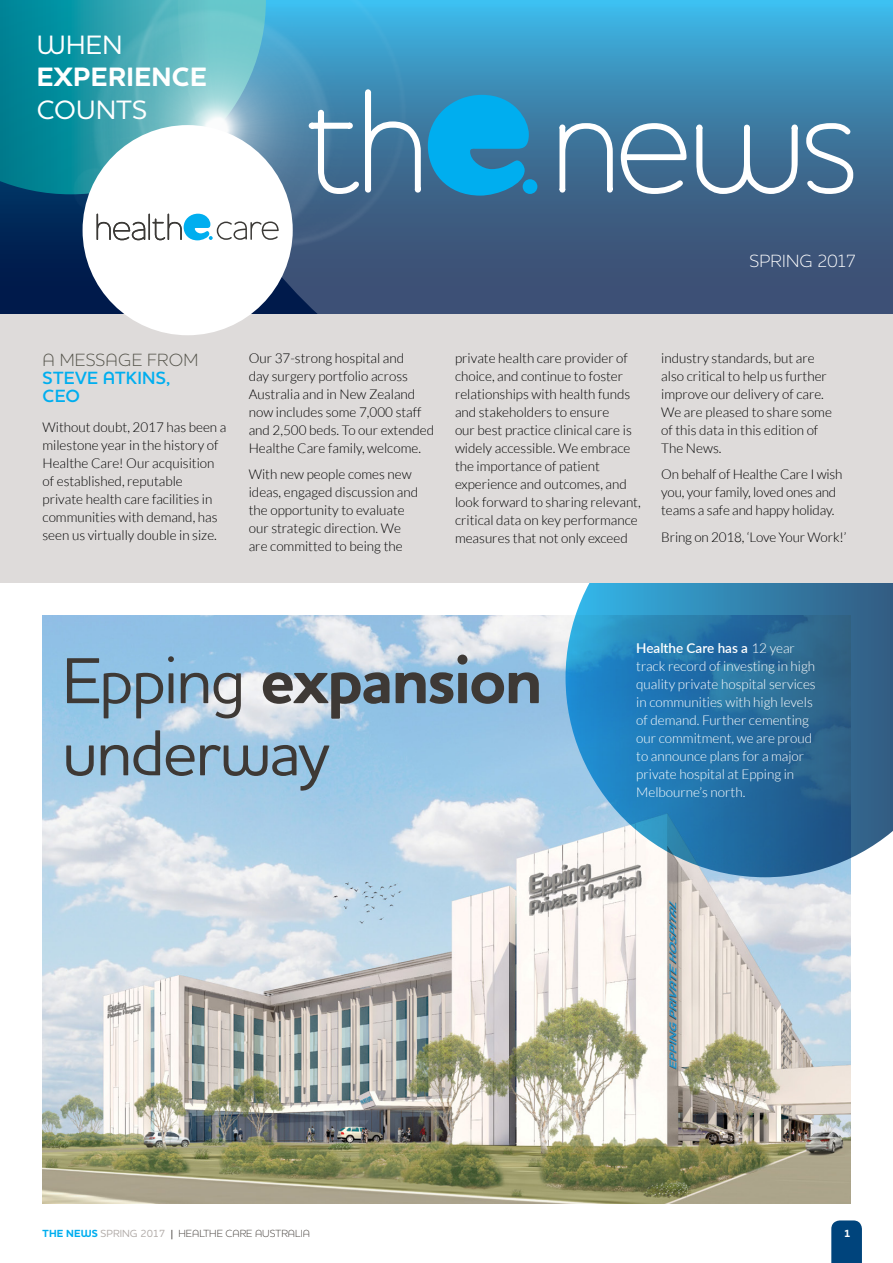
<style>
.page{position:relative;width:893px;height:1263px;background:#fff}
.page>*{position:absolute;margin:0;border:0;box-sizing:border-box;transform-origin:0 0}
.t1{font:151.65px "Houschka Round";letter-spacing:-.01em;color:#fff}
.t2{font:500 66px/72.2px "Houschka Pro";letter-spacing:-.03em;color:#3e3935}
.t3{font:500 27px "Houschka Pro";letter-spacing:.015em;color:#fff}
.t4{font:700 27px "Houschka Pro";letter-spacing:.015em;color:#fff}
.t5{font:600 18px/18px "Houschka Pro";letter-spacing:.015em;color:#00aeef}
.t6{font:300 18px "Houschka Pro";letter-spacing:.015em;color:#54534a}
.t7{font:300 18px "Houschka Pro";letter-spacing:.005em;color:#fff}
.t8{font:300 13.5px/18px "Lato";color:#000}
.t9{font:300 13.5px/18px "Lato";color:#fff}
.t10{font:300 10.5px "Houschka Pro";color:#3e3935}
.t11{font:700 10.5px "Houschka Pro";color:#fff}
.s1{font-weight:700}
.s2{font-weight:600}
.s3{font-weight:700;color:#00aeef}
.s4{font-weight:500;color:#b1aba8}
.s5{font-weight:500}
</style>
<div class="page">
<svg style="left:474px;top:0;width:419px;height:313px"></svg>
<svg style="left:0;top:0;width:17px;height:194px"></svg>
<img style="left:17px;top:0;width:457px;height:314px">
<svg style="left:428px;top:95px;width:101px;height:101px"></svg>
<div style="left:523px;top:179px;width:14px;height:15px;background:#00aeef;border-radius:50%"></div>
<img style="left:43px;top:615px;width:807px;height:588px">
<svg style="left:566px;top:582px;width:327px;height:295px"></svg>
<div style="left:0;top:314px;width:893px;height:268px;background:#dedbda"></div>
<div style="left:83px;top:125px;width:210px;height:210px;background:#fff;border-radius:50%"></div>
<svg style="left:97px;top:214px;width:48px;height:26px"></svg>
<hr style="left:148px;top:214px;width:2px;height:26px;background:#3b3936">
<svg style="left:152px;top:214px;width:127px;height:26px"></svg>
<svg style="left:831px;top:1220px;width:31px;height:43px"></svg>
<h3 class="t3" style="left:37px;top:27px;width:87px">WHEN</h3>
<h3 class="t4" style="left:37px;top:60px;width:171px">EXPERIENCE</h3>
<h3 class="t3" style="left:37px;top:93px;width:112px">COUNTS</h3>
<h1 class="t1" style="left:305px;top:52px;width:553px">th news</h1>
<h3 class="t7" style="left:749px;top:249px;width:108px">SPRING 2017</h3>
<h3 class="t6" style="left:43px;top:348px;width:157px">A MESSAGE FROM</h3>
<h3 class="t5" style="left:43px;top:368px;width:129px">STEVE ATKINS,<br>CEO</h3>
<p class="t8" style="left:43px;top:419px;width:185px">Without doubt, 2017 has been a milestone year in the history of<br>Healthe Care! Our acquisition of established, reputable private health care facilities in communities with demand, has seen us virtually double in size.</p>
<p class="t8" style="left:249px;top:349px;width:187px">Our 37-strong hospital and<br>day surgery portfolio across<br>Australia and in New Zealand now includes some 7,000 staff and 2,500 beds. To our extended<br>Healthe Care family, welcome.</p>
<p class="t8" style="left:249px;top:465px;width:171px">With new people comes new ideas, engaged discussion and the opportunity to evaluate our strategic direction. We are committed to being the</p>
<p class="t8" style="left:455px;top:349px;width:187px">private health care provider of choice, and continue to foster relationships with health funds and stakeholders to ensure<br>our best practice clinical care is widely accessible. We embrace the importance of patient experience and outcomes, and look forward to sharing relevant, critical data on key performance measures that not only exceed</p>
<p class="t8" style="left:661px;top:349px;width:172px">industry standards, but are also critical to help us further improve our delivery of care.<br>We are pleased to share some of this data in this edition of<br>The News.</p>
<p class="t8" style="left:661px;top:465px;width:183px">On behalf of Healthe Care I wish you, your family, loved ones and teams a safe and happy holiday.</p>
<p class="t8" style="left:661px;top:528px;width:187px">Bring on 2018, ‘Love Your Work!’</p>
<h2 class="t2" style="left:62px;top:643px;width:482px">Epping <span class="s1">expansion </span>underway</h2>
<p class="t9" style="left:636px;top:639px;width:181px"><span class="s2">Healthe Care has a</span> 12 year track record of investing in high quality private hospital services in communities with high levels of demand. Further cementing our commitment, we are proud to announce plans for a major private hospital at Epping in<br>Melbourne’s north.</p>
<p class="t10" style="left:43px;top:1227px;width:269px"><span class="s3">THE NEWS</span> <span class="s4">SPRING 2017</span> <span class="s5">|</span> HEALTHE CARE AUSTRALIA</p>
<p class="t11" style="left:844px;top:1227px;width:8px">1</p>
</div>
